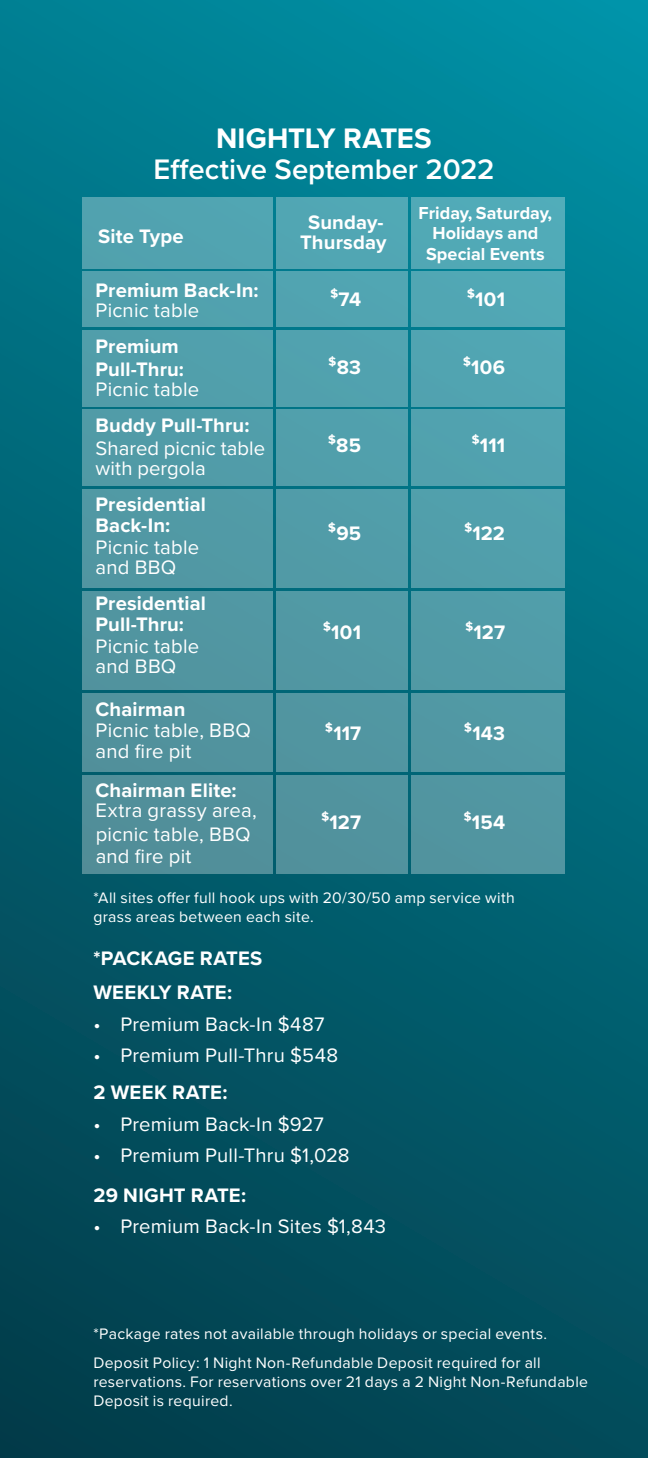
<style>
.page{position:relative;width:648px;height:1458px;background:#fff}
.page>*{position:absolute;margin:0;border:0;box-sizing:border-box;transform-origin:0 0}
.t1{font:600 29.25px "Proxima Nova";color:#fff}
.t2{font:700 29.25px "Proxima Nova";letter-spacing:-.005em;color:#fff}
.t3{font:20.25px/20.2px "Proxima Nova";letter-spacing:.01em;color:#fff}
.t4{font:700 20.25px/21.4px "Proxima Nova";letter-spacing:.005em;color:#fff}
.t5{font:700 18px/20.2px "Proxima Nova";color:#fff;text-align:center}
.t6{font:15.75px/18.9px "Proxima Nova";letter-spacing:.02em;color:#fff}
</style>
<div class="page">
<div style="left:0;top:0;width:648px;height:1458px;background:linear-gradient(to bottom,#018a9e,#024250)"></div>
<div style="left:82px;top:197px;width:191px;height:71px;background:#51a2b0"></div>
<div style="left:82px;top:271px;width:191px;height:56px;background:#51a1ad"></div>
<div style="left:82px;top:330px;width:191px;height:76px;background:#519fab"></div>
<div style="left:82px;top:410px;width:191px;height:76px;background:#519ca8"></div>
<div style="left:82px;top:489px;width:191px;height:99px;background:#5199a4"></div>
<div style="left:82px;top:591px;width:191px;height:98px;background:#5195a1"></div>
<div style="left:82px;top:693px;width:191px;height:78px;background:#51929e"></div>
<div style="left:82px;top:775px;width:191px;height:99px;background:#518f9a"></div>
<div style="left:411px;top:197px;width:154px;height:71px;background:#51aab7"></div>
<div style="left:277px;top:197px;width:131px;height:71px;background:#51a6b3"></div>
<div style="left:277px;top:271px;width:131px;height:56px;background:#51a4b1"></div>
<div style="left:411px;top:271px;width:154px;height:56px;background:#51a7b5"></div>
<div style="left:277px;top:330px;width:131px;height:76px;background:#51a2af"></div>
<div style="left:411px;top:330px;width:154px;height:76px;background:#51a5b2"></div>
<div style="left:277px;top:410px;width:131px;height:76px;background:#51a0ac"></div>
<div style="left:411px;top:410px;width:154px;height:76px;background:#51a2af"></div>
<div style="left:277px;top:489px;width:131px;height:99px;background:#519ca9"></div>
<div style="left:411px;top:489px;width:154px;height:99px;background:#519fab"></div>
<div style="left:277px;top:591px;width:131px;height:98px;background:#5199a4"></div>
<div style="left:411px;top:591px;width:154px;height:98px;background:#519ca8"></div>
<div style="left:277px;top:693px;width:131px;height:78px;background:#5195a1"></div>
<div style="left:411px;top:693px;width:154px;height:78px;background:#5198a4"></div>
<div style="left:277px;top:775px;width:131px;height:99px;background:#51939e"></div>
<div style="left:411px;top:775px;width:154px;height:99px;background:#5195a1"></div>
<h1 class="t2" style="left:216px;top:116px;width:217px">NIGHTLY RATES</h1>
<h1 class="t1" style="left:154px;top:147px;width:342px">Effective September 2022</h1>
<p class="t5" style="left:419px;top:203px;width:135px">Friday, Saturday,<br>Holidays and<br>Special Events</p>
<p class="t4" style="left:96px;top:279px;width:165px">Premium Back-In:</p>
<p class="t4" style="left:330px;top:288px;width:32px">$74</p>
<p class="t4" style="left:467px;top:288px;width:40px">$101</p>
<p class="t3" style="left:96px;top:300px;width:105px">Picnic table</p>
<p class="t4" style="left:96px;top:335px;width:90px;line-height:22.5px">Premium<br>Pull-Thru:</p>
<p class="t4" style="left:300px;top:212px;width:88px;line-height:20.2px;text-align:center">Sunday-<br>Thursday</p>
<p class="t4" style="left:98px;top:225px;width:87px">Site Type</p>
<p class="t4" style="left:329px;top:356px;width:34px">$83</p>
<p class="t4" style="left:463px;top:356px;width:44px">$106</p>
<p class="t3" style="left:96px;top:378px;width:105px">Picnic table</p>
<p class="t4" style="left:96px;top:414px;width:155px">Buddy Pull-Thru:</p>
<p class="t3" style="left:96px;top:437px;width:171px">Shared picnic table</p>
<p class="t4" style="left:328px;top:435px;width:34px">$85</p>
<p class="t4" style="left:472px;top:435px;width:35px">$111</p>
<p class="t3" style="left:96px;top:457px;width:112px">with pergola</p>
<p class="t4" style="left:96px;top:493px;width:112px">Presidential<br>Back-In:</p>
<p class="t4" style="left:328px;top:522px;width:35px">$95</p>
<p class="t4" style="left:464px;top:522px;width:42px">$122</p>
<p class="t3" style="left:96px;top:536px;width:105px">Picnic table and BBQ</p>
<p class="t4" style="left:96px;top:592px;width:112px">Presidential<br>Pull-Thru:</p>
<p class="t4" style="left:323px;top:621px;width:40px">$101</p>
<p class="t4" style="left:465px;top:621px;width:41px">$127</p>
<p class="t3" style="left:96px;top:635px;width:105px">Picnic table and BBQ</p>
<p class="t4" style="left:96px;top:698px;width:91px">Chairman</p>
<p class="t3" style="left:96px;top:719px;width:157px">Picnic table, BBQ</p>
<p class="t4" style="left:325px;top:723px;width:37px">$117</p>
<p class="t4" style="left:464px;top:723px;width:42px">$143</p>
<p class="t3" style="left:96px;top:741px;width:97px">and fire pit</p>
<p class="t4" style="left:96px;top:779px;width:142px">Chairman Elite:</p>
<p class="t3" style="left:96px;top:799px;width:163px">Extra grassy area,</p>
<p class="t4" style="left:321px;top:811px;width:41px">$127</p>
<p class="t4" style="left:464px;top:811px;width:43px">$154</p>
<p class="t3" style="left:96px;top:822px;width:157px;line-height:22.5px">picnic table, BBQ and fire pit</p>
<p class="t6" style="left:93px;top:888px;width:423px">*All sites offer full hook ups with 20/30/50 amp service with grass areas between each site.</p>
<p class="t4" style="left:93px;top:941px;width:170px;line-height:33.8px">*PACKAGE RATES<br>WEEKLY RATE:</p>
<p class="t3" style="left:93px;top:1013px;width:233px">• Premium Back-In $487</p>
<p class="t3" style="left:93px;top:1044px;width:246px">• Premium Pull-Thru $548</p>
<p class="t4" style="left:93px;top:1081px;width:136px">2 WEEK RATE:</p>
<p class="t3" style="left:93px;top:1113px;width:232px">• Premium Back-In $927</p>
<p class="t3" style="left:93px;top:1144px;width:258px">• Premium Pull-Thru $1,028</p>
<p class="t4" style="left:93px;top:1184px;width:154px">29 NIGHT RATE:</p>
<p class="t3" style="left:93px;top:1215px;width:294px">• Premium Back-In Sites $1,843</p>
<p class="t6" style="left:93px;top:1318px;width:455px;line-height:29px">*Package rates not available through holidays or special events.<br>Deposit Policy: 1 Night Non-Refundable Deposit required for all</p>
<p class="t6" style="left:93px;top:1371px;width:496px">reservations. For reservations over 21 days a 2 Night Non-Refundable<br>Deposit is required.</p>
</div>
